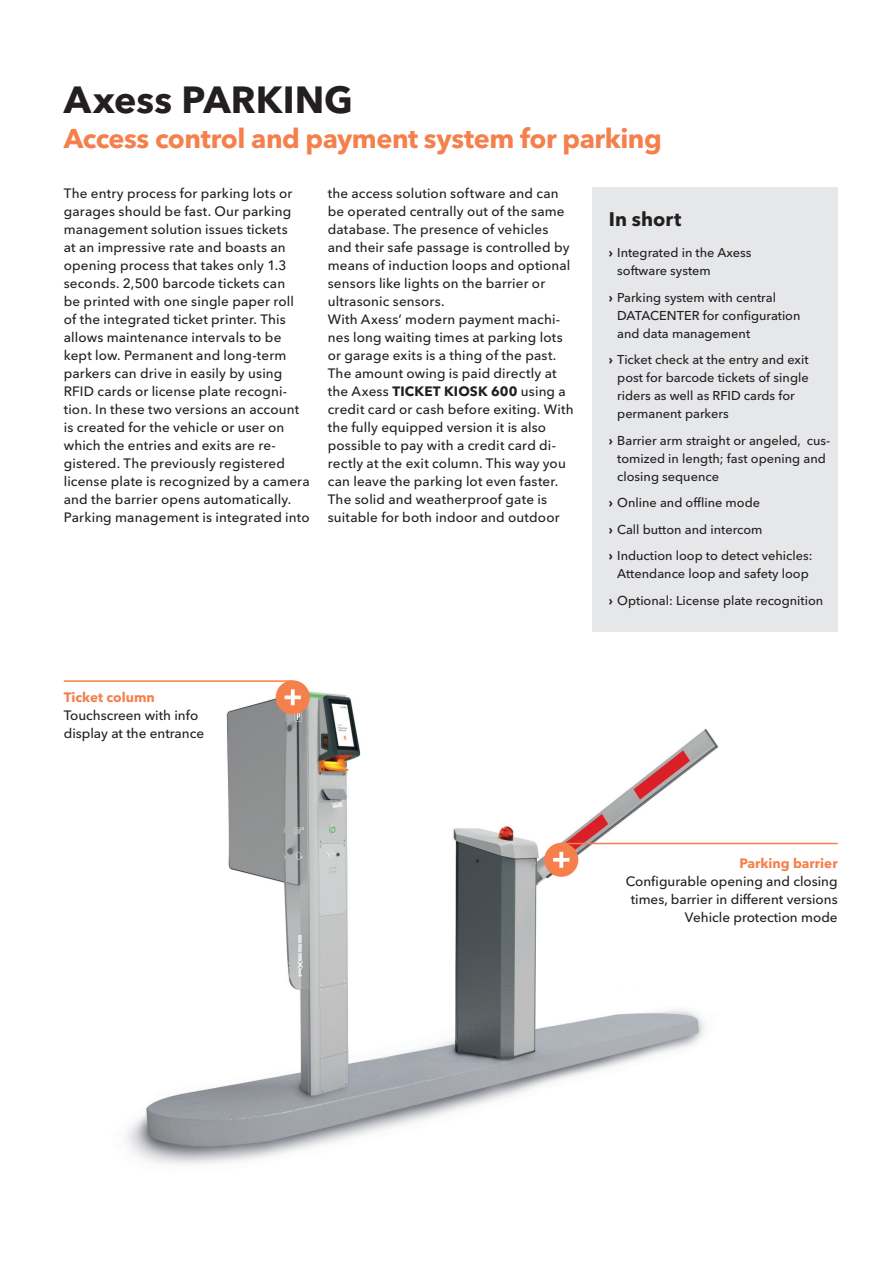
<style>
.page{position:relative;width:893px;height:1263px;background:#fff}
.page>*{position:absolute;margin:0;border:0;box-sizing:border-box;transform-origin:0 0}
.H2__Seitentitel{font:700 37.5px "Avenir Next Cyr";color:#231f20}
.t1{font:700 27px "Avenir Next Cyr";letter-spacing:-.02em;color:#f5804c}
.HL_Graue_Box{font:700 19.5px "Avenir Next Cyr";letter-spacing:.005em;color:#231f20}
.Fließtext{font:500 13.5px/18px "Avenir Next Cyr";letter-spacing:.01em;color:#231f20}
.t2{font:700 13.5px "Avenir Next Cyr";color:#f5804c}
.t3{font:500 12.75px/18px "Avenir Next Cyr";color:#231f20}
.s1{font-weight:700}
</style>
<div class="page">
<img style="left:63px;top:631px;width:775px;height:534px">
<hr style="left:64px;top:701px;width:91px;height:1px;background:#fff">
<hr style="left:64px;top:719px;width:134px;height:1px;background:#fff">
<hr style="left:64px;top:736px;width:140px;height:2px;background:#fff">
<hr style="left:739px;top:867px;width:99px;height:1px;background:#fff">
<hr style="left:631px;top:903px;width:207px;height:1px;background:#fff">
<hr style="left:685px;top:920px;width:153px;height:2px;background:#fff">
<div style="left:592px;top:187px;width:246px;height:444px;background:#e6e7e9"></div>
<hr style="left:64px;top:680px;width:229px;height:2px;background:#f5804c">
<div style="left:276px;top:680px;width:34px;height:34px;background:#f5804c;border-radius:50%"></div>
<svg style="left:285px;top:689px;width:16px;height:16px"></svg>
<hr style="left:562px;top:843px;width:276px;height:1px;background:#f5804c">
<div style="left:544px;top:843px;width:34px;height:34px;background:#f5804c;border-radius:50%"></div>
<svg style="left:553px;top:852px;width:16px;height:16px"></svg>
<p class="H2__Seitentitel" style="left:64px;top:77px;width:291px">Axess PARKING</p>
<h3 class="t1" style="left:64px;top:122px;width:599px">Access control and payment system for parking</h3>
<p class="Fließtext" style="left:64px;top:184px;width:247px">The entry process for parking lots or garages should be fast. Our parking management solution issues tickets<br>at an impressive rate and boasts an opening process that takes only 1.3 seconds. 2,500 barcode tickets can<br>be printed with one single paper roll of the integrated ticket printer. This allows maintenance intervals to be kept low. Permanent and long-term parkers can drive in easily by using RFID cards or license plate recogni&shy;tion. In these two versions an account is created for the vehicle or user on which the entries and exits are re&shy;gistered. The previously registered license plate is recognized by a camera and the barrier opens automatically.<br>Parking management is integrated into</p>
<p class="Fließtext" style="left:328px;top:184px;width:244px">the access solution software and can be operated centrally out of the same database. The presence of vehicles and their safe passage is controlled by means of induction loops and optional sensors like lights on the barrier or ultrasonic sensors.</p>
<p class="HL_Graue_Box" style="left:609px;top:208px;width:74px">In short</p>
<p class="t3" style="left:617px;top:244px;width:136px;text-indent:-9px"><span class="s1">›</span> Integrated in the Axess software system</p>
<p class="t3" style="left:617px;top:288px;width:185px;text-indent:-9px"><span class="s1">›</span> Parking system with central<br>DATACENTER for configuration and data management</p>
<p class="t3" style="left:617px;top:351px;width:193px;text-indent:-9px"><span class="s1">›</span> Ticket check at the entry and exit post for barcode tickets of single riders as well as RFID cards for permanent parkers</p>
<p class="t3" style="left:617px;top:431px;width:214px;text-indent:-9px"><span class="s1">›</span> Barrier arm straight or angeled, cus&shy;tomized in length; fast opening and closing sequence</p>
<p class="t3" style="left:609px;top:494px;width:153px"><span class="s1">›</span> Online and offline mode</p>
<p class="t3" style="left:609px;top:520px;width:155px"><span class="s1">›</span> Call button and intercom</p>
<p class="t3" style="left:609px;top:547px;width:205px;text-align:center"><span class="s1">›</span> Induction loop to detect vehicles:<br>Attendance loop and safety loop</p>
<p class="t3" style="left:609px;top:591px;width:216px"><span class="s1">›</span> Optional: License plate recognition</p>
<p class="Fließtext" style="left:328px;top:310px;width:247px">With Axess’ modern payment machi&shy;nes long waiting times at parking lots or garage exits is a thing of the past.<br>The amount owing is paid directly at the Axess <span class="s1">TICKET KIOSK 600</span> using a credit card or cash before exiting. With the fully equipped version it is also possible to pay with a credit card di&shy;rectly at the exit column. This way you can leave the parking lot even faster.</p>
<p class="Fließtext" style="left:328px;top:490px;width:233px">The solid and weatherproof gate is suitable for both indoor and outdoor</p>
<p class="t2" style="left:64px;top:689px;width:93px">Ticket column</p>
<p class="Fließtext" style="left:64px;top:706px;width:136px">Touchscreen with info</p>
<p class="Fließtext" style="left:64px;top:724px;width:142px">display at the entrance</p>
<p class="t2" style="left:739px;top:855px;width:100px">Parking barrier</p>
<p class="Fließtext" style="left:626px;top:872px;width:213px;text-align:center">Configurable opening and closing times, barrier in different versions</p>
<p class="Fließtext" style="left:685px;top:908px;width:154px">Vehicle protection mode</p>
</div>
